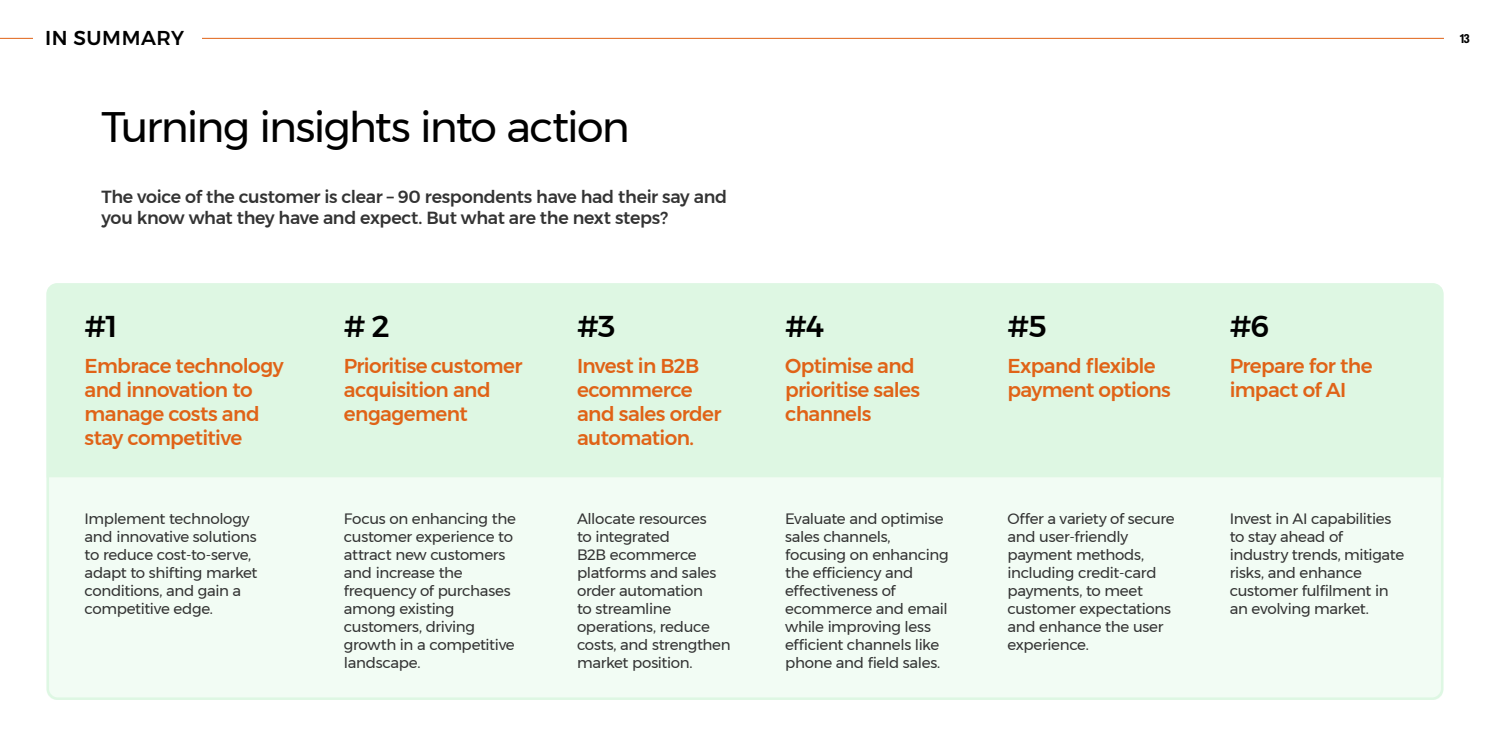
<style>
.page{position:relative;width:1489px;height:745px;background:#fff}
.page>*{position:absolute;margin:0;border:0;box-sizing:border-box;transform-origin:0 0}
.t1{font:42.5px "Montserrat";letter-spacing:-.045em;color:#000}
.t2{font:500 30px "Montserrat";color:#000}
.t3{font:500 20px/24px "Montserrat";letter-spacing:-.03em;color:#e06317}
.t4{font:500 20px "Montserrat";letter-spacing:.03em;color:#000}
.t5{font:500 17.5px/21px "Montserrat";letter-spacing:-.02em;color:#333}
.t6{font:15px/18px "Montserrat";letter-spacing:-.02em;color:#333}
.t7{font:12.5px "Movement Sans";color:#000}
</style>
<div class="page">
<div style="left:47px;top:286px;width:1396px;height:191px;background:#def7e3"></div>
<div style="left:47px;top:477px;width:1396px;height:222px;background:#f2fcf4"></div>
<hr style="left:0;top:38px;width:1443px;height:1px;background:#e06317">
<div style="left:32px;top:31px;width:169px;height:14px;background:#fff"></div>
<h3 class="t4" style="left:45px;top:22px;width:140px">IN SUMMARY</h3>
<p class="t7" style="left:1459px;top:31px;width:11px">13</p>
<h1 class="t1" style="left:102px;top:95px;width:530px">Turning insights into action</h1>
<p class="t5" style="left:102px;top:186px;width:627px">The voice of the customer is clear – 90 respondents have had their say and you know what they have and expect. But what are the next steps?</p>
<h2 class="t2" style="left:85px;top:302px;width:34px">#1</h2>
<h3 class="t3" style="left:85px;top:353px;width:200px">Embrace technology and innovation to manage costs and stay competitive</h3>
<h2 class="t2" style="left:344px;top:302px;width:47px"># 2</h2>
<h3 class="t3" style="left:344px;top:353px;width:180px">Prioritise customer acquisition and engagement</h3>
<h2 class="t2" style="left:577px;top:302px;width:40px">#3</h2>
<h3 class="t3" style="left:577px;top:353px;width:146px">Invest in B2B ecommerce and sales order automation.</h3>
<h2 class="t2" style="left:785px;top:302px;width:41px">#4</h2>
<h3 class="t3" style="left:785px;top:353px;width:136px">Optimise and prioritise sales channels</h3>
<h2 class="t2" style="left:1007px;top:302px;width:41px">#5</h2>
<h3 class="t3" style="left:1007px;top:353px;width:165px">Expand flexible payment options</h3>
<h2 class="t2" style="left:1229px;top:302px;width:41px">#6</h2>
<h3 class="t3" style="left:1229px;top:353px;width:144px">Prepare for the impact of AI</h3>
<p class="t6" style="left:85px;top:509px;width:174px">Implement technology and innovative solutions to reduce cost-to-serve, adapt to shifting market conditions, and gain a competitive edge.</p>
<p class="t6" style="left:344px;top:509px;width:173px">Focus on enhancing the customer experience to attract new customers and increase the frequency of purchases among existing customers, driving growth in a competitive landscape.</p>
<p class="t6" style="left:577px;top:509px;width:155px">Allocate resources<br>to integrated<br>B2B ecommerce platforms and sales order automation<br>to streamline operations, reduce costs, and strengthen market position.</p>
<p class="t6" style="left:785px;top:509px;width:165px">Evaluate and optimise sales channels, focusing on enhancing the efficiency and effectiveness of ecommerce and email while improving less efficient channels like phone and field sales.</p>
<p class="t6" style="left:1007px;top:509px;width:168px">Offer a variety of secure and user-friendly payment methods, including credit-card payments, to meet customer expectations and enhance the user experience.</p>
<p class="t6" style="left:1229px;top:509px;width:176px">Invest in AI capabilities to stay ahead of industry trends, mitigate risks, and enhance customer fulfilment in an evolving market.</p>
</div>
